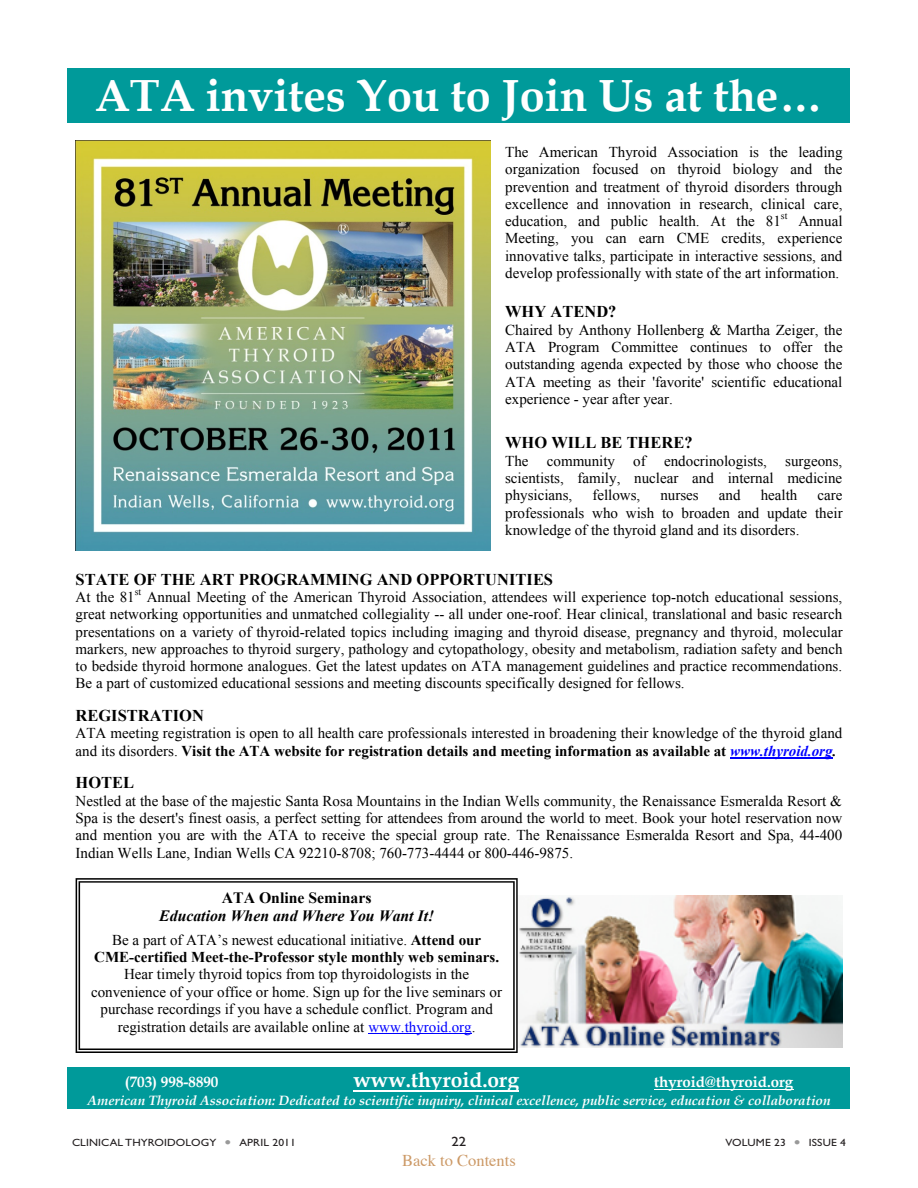
<style>
.page{position:relative;width:918px;height:1188px;background:#fff}
.page>*{position:absolute;margin:0;border:0;box-sizing:border-box;transform-origin:0 0}
.t1{font:700 45px "Book Antiqua";color:#fff}
.t2{font:700 21px "Book Antiqua";color:#fff}
.t3{font:700 16.5px "Times New Roman";color:#000}
.t4{font:16.5px "Times";color:#c96}
.t5{font:italic 700 15.75px/18.1px "Times New Roman";color:#000;text-align:center}
.t6{font:15px/17.2px "Times New Roman";color:#000;text-align:justify}
.t7{font:700 15px "Book Antiqua";color:#fff}
.t8{font:italic 700 13.5px "Book Antiqua";color:#fff}
.t9{font:13.5px "Gill Sans Std";color:#231f20;scale:1.1 1}
.t10{font:10.5px "Gill Sans Std";letter-spacing:.01em;color:#231f20;scale:1.1 1}
.s1{font-weight:700}
.s2{font-weight:700;font-style:italic;color:#00f}
.s3{font-weight:700;font-style:italic}
.s4{font-style:normal}
.s5{color:#00f}
.s6{color:#999}
</style>
<div class="page">
<img style="left:75px;top:141px;width:416px;height:409px">
<img style="left:519px;top:896px;width:324px;height:151px">
<div style="left:68px;top:68px;width:782px;height:55px;background:#009a9a"></div>
<hr style="left:730px;top:757px;width:103px;height:2px;background:#00f">
<div style="left:68px;top:1067px;width:782px;height:42px;background:#009a9a"></div>
<hr style="left:353px;top:1090px;width:166px;height:1px;background:#fff">
<hr style="left:654px;top:1089px;width:139px;height:1px;background:#fff">
<svg style="left:76px;top:878px;width:442px;height:175px"></svg>
<hr style="left:368px;top:1033px;width:104px;height:1px;background:#00f">
<p class="t1" style="left:95px;top:65px;width:730px">ATA invites You to Join Us at the…</p>
<p class="t6" style="left:505px;top:143px;width:339px">The American Thyroid Association is the leading organization focused on thyroid biology and the prevention and treatment of thyroid disorders through excellence and innovation in research, clinical care, education, and public health. At the 81<sup>st</sup> Annual Meeting, you can earn CME credits, experience innovative talks, participate in interactive sessions, and develop professionally with state of the art information.</p>
<p class="t3" style="left:505px;top:301px;width:113px">WHY ATEND?</p>
<p class="t6" style="left:505px;top:321px;width:339px">Chaired by Anthony Hollenberg &amp; Martha Zeiger, the ATA Program Committee continues to offer the outstanding agenda expected by those who choose the ATA meeting as their 'favorite' scientific educational experience - year after year.</p>
<p class="t3" style="left:505px;top:432px;width:189px">WHO WILL BE THERE?</p>
<p class="t6" style="left:505px;top:452px;width:339px">The community of endocrinologists, surgeons, scientists, family, nuclear and internal medicine physicians,</p>
<p class="t6" style="left:592px;top:487px;width:49px">fellows,</p>
<p class="t6" style="left:660px;top:487px;width:40px">nurses</p>
<p class="t6" style="left:719px;top:487px;width:23px">and</p>
<p class="t6" style="left:761px;top:487px;width:38px">health</p>
<p class="t6" style="left:505px;top:487px;width:339px;text-indent:312px">care professionals who wish to broaden and update their knowledge of the thyroid gland and its disorders.</p>
<p class="t3" style="left:76px;top:568px;width:479px">STATE OF THE ART PROGRAMMING AND OPPORTUNITIES</p>
<p class="t6" style="left:76px;top:588px;width:769px">At the 81<sup>st</sup> Annual Meeting of the American Thyroid Association, attendees will experience top-notch educational sessions, great networking opportunities and unmatched collegiality -- all under one-roof. Hear clinical, translational and basic research presentations on a variety of thyroid-related topics including imaging and thyroid disease, pregnancy and thyroid, molecular markers, new approaches to thyroid surgery, pathology and cytopathology, obesity and metabolism, radiation safety and bench to bedside thyroid hormone analogues. Get the latest updates on ATA management guidelines and practice recommendations.<br>Be a part of customized educational sessions and meeting discounts specifically designed for fellows.</p>
<p class="t3" style="left:76px;top:704px;width:130px">REGISTRATION</p>
<p class="t6" style="left:76px;top:725px;width:768px">ATA meeting registration is open to all health care professionals interested in broadening their knowledge of the thyroid gland and its disorders. <span class="s1">Visit the ATA website for registration details and meeting information as available at</span> <span class="s2">www.thyroid.org</span><span class="s3">.</span></p>
<p class="t3" style="left:76px;top:771px;width:60px">HOTEL</p>
<p class="t6" style="left:76px;top:792px;width:768px">Nestled at the base of the majestic Santa Rosa Mountains in the Indian Wells community, the Renaissance Esmeralda Resort &amp; Spa is the desert's finest oasis, a perfect setting for attendees from around the world to meet. Book your hotel reservation now and mention you are with the ATA to receive the special group rate. The Renaissance Esmeralda Resort and Spa, 44-400<br>Indian Wells Lane, Indian Wells CA 92210-8708; 760-773-4444 or 800-446-9875.</p>
<p class="t5" style="left:159px;top:888px;width:277px"><span class="s4">ATA Online Seminars<br></span>Education When and Where You Want It!</p>
<p class="t6" style="left:91px;top:931px;width:413px;text-align:center">Be a part of ATA’s newest educational initiative. <span class="s1">Attend our CME-certified Meet-the-Professor style monthly web seminars.<br></span>Hear timely thyroid topics from top thyroidologists in the convenience of your office or home. Sign up for the live seminars or purchase recordings if you have a schedule conflict. Program and registration details are available online at <span class="s5">www.thyroid.org</span>.</p>
<p class="t7" style="left:125px;top:1072px;width:95px">(703) 998-8890</p>
<p class="t2" style="left:353px;top:1066px;width:167px">www.thyroid.org</p>
<p class="t7" style="left:654px;top:1072px;width:141px">thyroid@thyroid.org</p>
<p class="t8" style="left:88px;top:1091px;width:744px">American Thyroid Association: Dedicated to scientific inquiry, clinical excellence, public service, education &amp; collaboration</p>
<p class="t10" style="left:72px;top:1137px;width:205px">CLINICAL THYROIDOLOGY <span class="s6">●</span> APRIL 2011</p>
<p class="t9" style="left:451px;top:1134px;width:15px">22</p>
<p class="t10" style="left:726px;top:1137px;width:111px">VOLUME 23 <span class="s6">●</span> ISSUE 4</p>
<p class="t4" style="left:402px;top:1145px;width:115px">Back to Contents</p>
</div>
